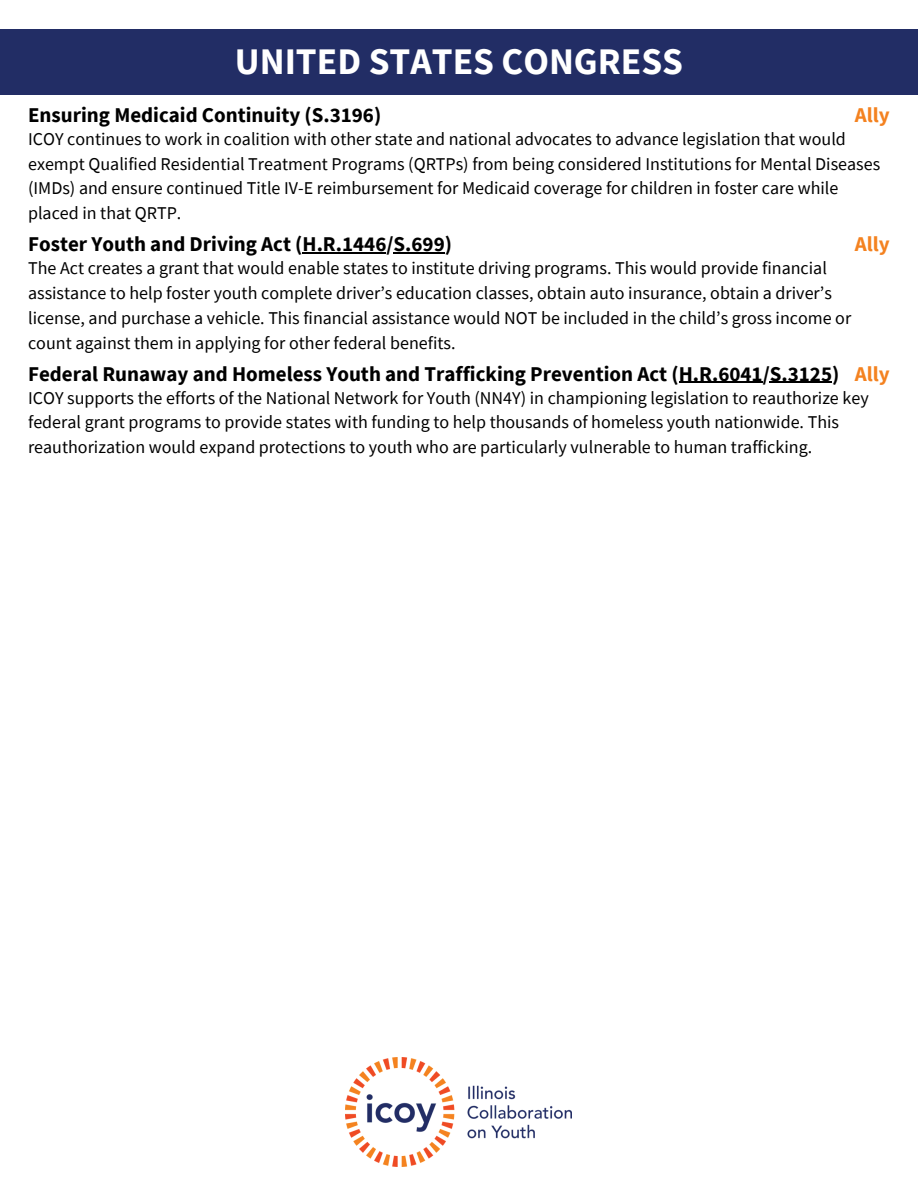
<style>
.page{position:relative;width:918px;height:1188px;background:#fff}
.page>*{position:absolute;margin:0;border:0;box-sizing:border-box;transform-origin:0 0}
.t1{font:700 37.5px "Source Sans Pro";color:#fff}
.t2{font:700 21px "Source Sans Pro";color:#000}
.t3{font:700 21px "Source Sans Pro";color:#f48220}
.t4{font:18px/24.8px "Source Sans Pro";color:#000}
</style>
<div class="page">
<img style="left:346px;top:1058px;width:226px;height:109px">
<div style="left:0;top:29px;width:918px;height:66px;background:#222d65"></div>
<hr style="left:303px;top:252px;width:83px;height:1px;background:#000">
<hr style="left:394px;top:252px;width:51px;height:1px;background:#000">
<hr style="left:679px;top:382px;width:84px;height:1px;background:#000">
<hr style="left:770px;top:382px;width:62px;height:1px;background:#000">
<h1 class="t1" style="left:235px;top:37px;width:450px">UNITED STATES CONGRESS</h1>
<p class="t2" style="left:28px;top:101px;width:355px">Ensuring Medicaid Continuity (S.3196)</p>
<p class="t4" style="left:28px;top:126px;width:854px">ICOY continues to work in coalition with other state and national advocates to advance legislation that would exempt Qualified Residential Treatment Programs (QRTPs) from being considered Institutions for Mental Diseases (IMDs) and ensure continued Title IV-E reimbursement for Medicaid coverage for children in foster care while placed in that QRTP.</p>
<p class="t3" style="left:855px;top:101px;width:36px">Ally</p>
<p class="t2" style="left:28px;top:231px;width:425px">Foster Youth and Driving Act (H.R.1446/S.699)</p>
<p class="t4" style="left:28px;top:255px;width:825px">The Act creates a grant that would enable states to institute driving programs. This would provide financial assistance to help foster youth complete driver’s education classes, obtain auto insurance, obtain a driver’s license, and purchase a vehicle. This financial assistance would NOT be included in the child’s gross income or count against them in applying for other federal benefits.</p>
<p class="t3" style="left:855px;top:231px;width:36px">Ally</p>
<p class="t2" style="left:28px;top:360px;width:813px">Federal Runaway and Homeless Youth and Trafficking Prevention Act (H.R.6041/S.3125)</p>
<p class="t4" style="left:28px;top:385px;width:842px">ICOY supports the efforts of the National Network for Youth (NN4Y) in championing legislation to reauthorize key federal grant programs to provide states with funding to help thousands of homeless youth nationwide. This reauthorization would expand protections to youth who are particularly vulnerable to human trafficking.</p>
<p class="t3" style="left:855px;top:360px;width:36px">Ally</p>
</div>
